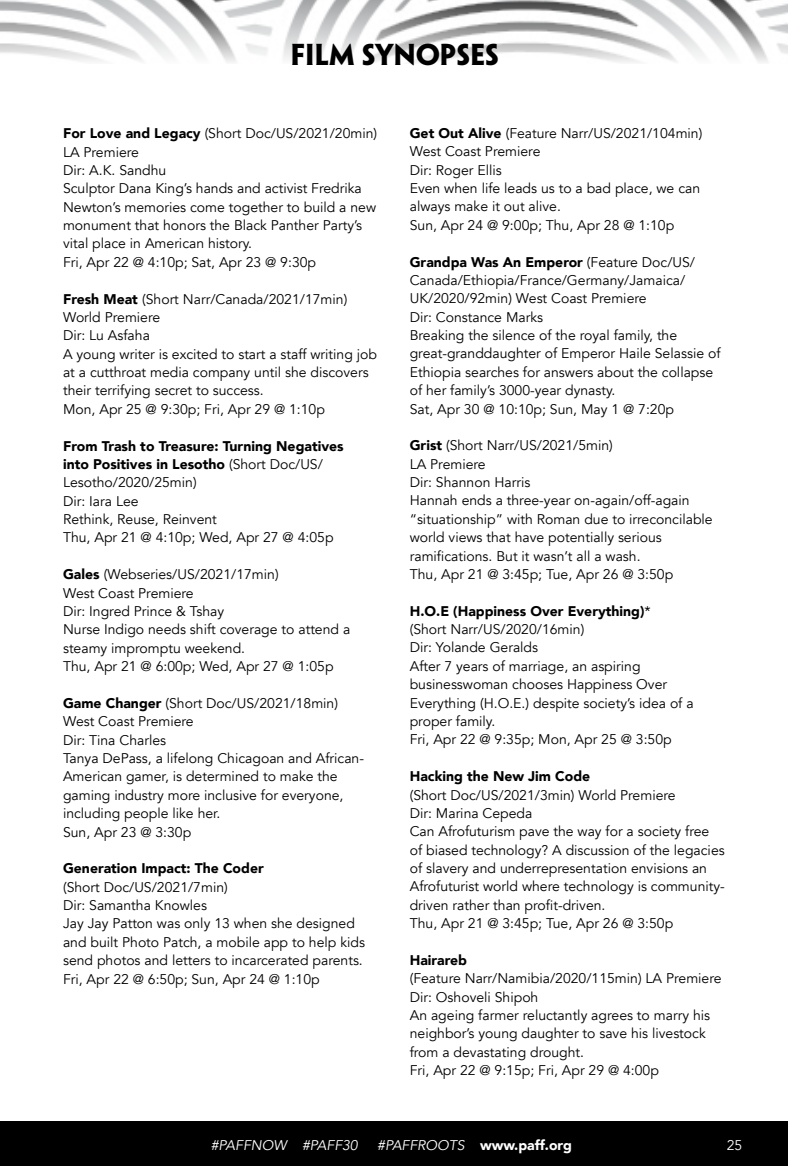
<style>
.page{position:relative;width:788px;height:1166px;background:#fff}
.page>*{position:absolute;margin:0;border:0;box-sizing:border-box;transform-origin:0 0}
.t1{font:700 27.12px "Penumbra Flare Std";letter-spacing:-.01em;color:#000}
.t2{font:14px/18.4px "Avenir";color:#000}
.t3{font:900 14px "Avenir";color:#000}
.t4{font:900 14px "Avenir";color:#fff}
.t5{font:italic 14px "Avenir";color:#fff}
.t6{font:14px "Avenir";color:#fff}
.s1{font-weight:900}
.s2{font-weight:400;font-style:italic}
</style>
<div class="page">
<div style="left:0;top:1121px;width:788px;height:45px;background:#000"></div>
<img style="left:0;top:0;width:788px;height:62px">
<h1 class="t1" style="left:290px;top:38px;width:210px">FILM SYNOPSES</h1>
<p class="t2" style="left:63px;top:124px;width:316px"><span class="s1">For Love and Legacy</span> (Short Doc/US/2021/20min)<br>LA Premiere<br>Dir: A.K. Sandhu<br>Sculptor Dana King’s hands and activist Fredrika Newton’s memories come together to build a new monument that honors the Black Panther Party’s vital place in American history.<br>Fri, Apr 22 @ 4:10p; Sat, Apr 23 @ 9:30p</p>
<p class="t2" style="left:63px;top:290px;width:315px"><span class="s1">Fresh Meat</span> (Short Narr/Canada/2021/17min)<br>World Premiere<br>Dir: Lu Asfaha<br>A young writer is excited to start a staff writing job at a cutthroat media company until she discovers their terrifying secret to success.<br>Mon, Apr 25 @ 9:30p; Fri, Apr 29 @ 1:10p</p>
<p class="t2" style="left:63px;top:437px;width:282px"><span class="s1">From Trash to Treasure: Turning Negatives into Positives in Lesotho</span> (Short Doc/US/<br>Lesotho/2020/25min)<br>Dir: Iara Lee<br>Rethink, Reuse, Reinvent<br>Thu, Apr 21 @ 4:10p; Wed, Apr 27 @ 4:05p</p>
<p class="t2" style="left:63px;top:565px;width:289px"><span class="s1">Gales</span> (Webseries/US/2021/17min)<br>West Coast Premiere<br>Dir: Ingred Prince &amp; Tshay<br>Nurse Indigo needs shift coverage to attend a steamy impromptu weekend.<br>Thu, Apr 21 @ 6:00p; Wed, Apr 27 @ 1:05p</p>
<p class="t2" style="left:63px;top:694px;width:302px"><span class="s1">Game Changer</span> (Short Doc/US/2021/18min)<br>West Coast Premiere<br>Dir: Tina Charles<br>Tanya DePass, a lifelong Chicagoan and African-<br>American gamer, is determined to make the gaming industry more inclusive for everyone, including people like her.<br>Sun, Apr 23 @ 3:30p</p>
<p class="t3" style="left:63px;top:856px;width:202px">Generation Impact: The Coder</p>
<p class="t2" style="left:63px;top:878px;width:303px">(Short Doc/US/2021/7min)<br>Dir: Samantha Knowles<br>Jay Jay Patton was only 13 when she designed and built Photo Patch, a mobile app to help kids send photos and letters to incarcerated parents.<br>Fri, Apr 22 @ 6:50p; Sun, Apr 24 @ 1:10p</p>
<p class="t2" style="left:410px;top:124px;width:294px"><span class="s1">Get Out Alive</span> (Feature Narr/US/2021/104min)<br>West Coast Premiere<br>Dir: Roger Ellis<br>Even when life leads us to a bad place, we can always make it out alive.<br>Sun, Apr 24 @ 9:00p; Thu, Apr 28 @ 1:10p</p>
<p class="t2" style="left:410px;top:253px;width:312px"><span class="s1">Grandpa Was An Emperor</span> (Feature Doc/US/ Canada/Ethiopia/France/Germany/Jamaica/ UK/2020/92min) West Coast Premiere<br>Dir: Constance Marks<br>Breaking the silence of the royal family, the great-granddaughter of Emperor Haile Selassie of Ethiopia searches for answers about the collapse of her family’s 3000-year dynasty.<br>Sat, Apr 30 @ 10:10p; Sun, May 1 @ 7:20p</p>
<p class="t2" style="left:410px;top:436px;width:304px"><span class="s1">Grist</span> (Short Narr/US/2021/5min)<br>LA Premiere<br>Dir: Shannon Harris<br>Hannah ends a three-year on-again/off-again “situationship” with Roman due to irreconcilable world views that have potentially serious ramifications. But it wasn’t all a wash.<br>Thu, Apr 21 @ 3:45p; Tue, Apr 26 @ 3:50p</p>
<p class="t2" style="left:410px;top:602px;width:285px"><span class="s1">H.O.E (Happiness Over Everything)</span>*<br>(Short Narr/US/2020/16min)<br>Dir: Yolande Geralds<br>After 7 years of marriage, an aspiring businesswoman chooses Happiness Over Everything (H.O.E.) despite society’s idea of a proper family.<br>Fri, Apr 22 @ 9:35p; Mon, Apr 25 @ 3:50p</p>
<p class="t3" style="left:410px;top:764px;width:182px">Hacking the New Jim Code</p>
<p class="t2" style="left:410px;top:785px;width:316px">(Short Doc/US/2021/3min) World Premiere<br>Dir: Marina Cepeda<br>Can Afrofuturism pave the way for a society free of biased technology? A discussion of the legacies of slavery and underrepresentation envisions an Afrofuturist world where technology is community&shy;driven rather than profit-driven.<br>Thu, Apr 21 @ 3:45p; Tue, Apr 26 @ 3:50p</p>
<p class="t3" style="left:410px;top:948px;width:59px">Hairareb</p>
<p class="t2" style="left:410px;top:969px;width:313px">(Feature Narr/Namibia/2020/115min) LA Premiere Dir: Oshoveli Shipoh<br>An ageing farmer reluctantly agrees to marry his neighbor’s young daughter to save his livestock from a devastating drought.<br>Fri, Apr 22 @ 9:15p; Fri, Apr 29 @ 4:00p</p>
<p class="t5" style="left:211px;top:1137px;width:148px">#PAFFNOW #PAFF30</p>
<p class="t4" style="left:377px;top:1133px;width:196px"><span class="s2">#PAFFROOTS</span> www.paff.org</p>
<p class="t6" style="left:726px;top:1137px;width:17px">25</p>
</div>
